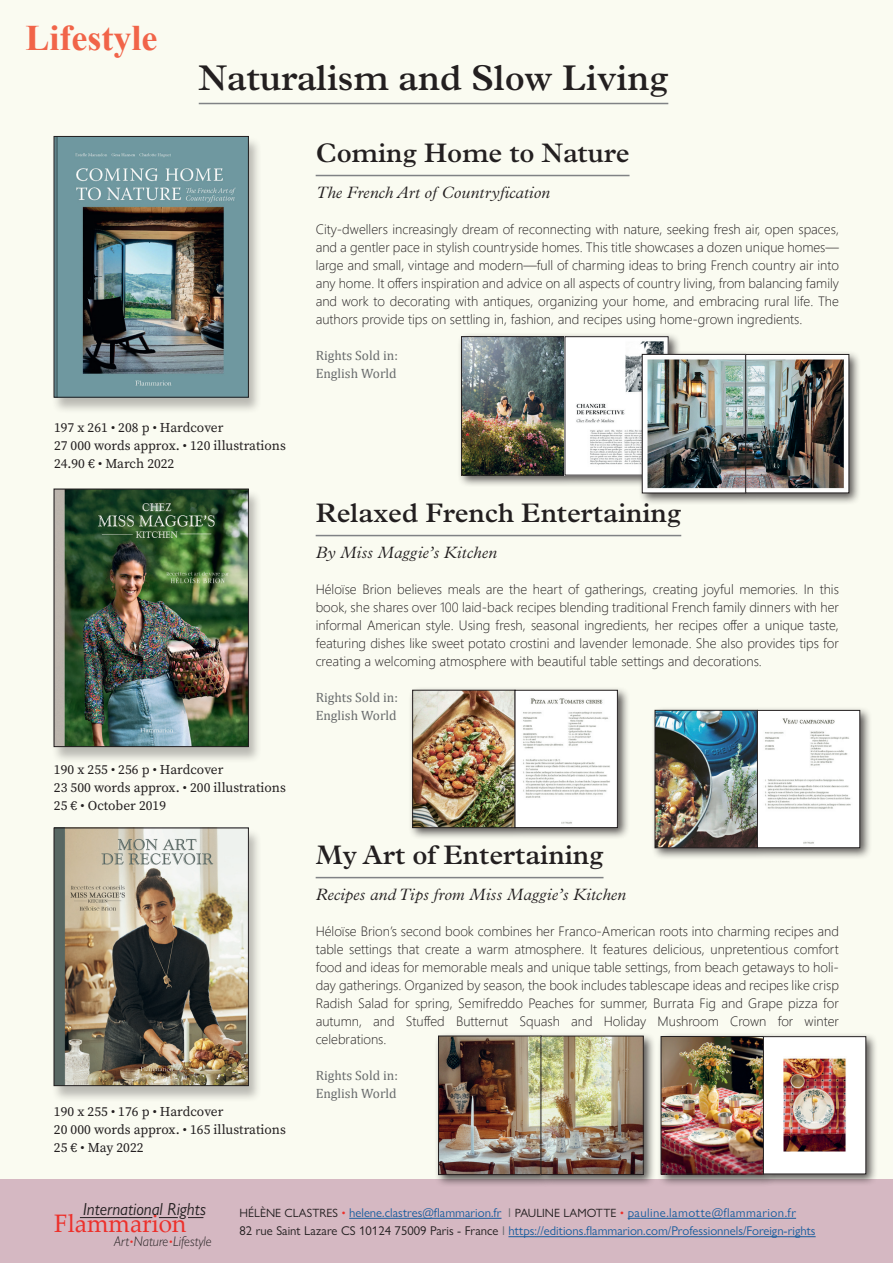
<style>
.page{position:relative;width:893px;height:1263px;background:#fafbf1}
.page>*{position:absolute;margin:0;border:0;box-sizing:border-box;transform-origin:0 0}
.t1{font:600 36px "Plantin";color:#231f20}
.t2{font:700 36px "Times New Roman";color:#f16449}
.t3{font:600 27px "Plantin";color:#231f20}
.t4{font:25.2px "Palatino Linotype";color:#ed302b;scale:.96 1}
.t5{font:italic 17.55px "Gill Sans Nova";color:#231f20;scale:.96 1}
.t6{font:italic 300 16.5px "Plantin";letter-spacing:.01em;color:#231f20}
.t7{font:italic 300 14.1px "Gill Sans Nova";color:#231f20;scale:.96 1}
.t8{font:300 13.5px/18px "Segoe UI";color:#231f20;text-align:justify}
.t9{font:13.5px/18px "Source Serif Variable";color:#231f20}
.t10{font:13.5px/18px "Cambria";color:#696c6d}
.t11{font:12.75px/18.5px "Gill Sans Nova";color:#175d9e}
.s1{font-size:12.6px;color:#ed302b}
.s2{font-size:12px;color:#231f20}
.s3{font-size:12px;color:#ed302b}
.s4{color:#6c6d70}
.s5{color:#231f20}
</style>
<div class="page">
<div style="left:0;top:1179px;width:893px;height:84px;background:#d5b8c2"></div>
<hr style="left:80px;top:1217px;width:72px;height:1px;background:#231f20">
<svg style="left:159px;top:1217px;width:19px;height:1px"></svg>
<svg style="left:188px;top:1217px;width:15px;height:1px"></svg>
<hr style="left:349px;top:1218px;width:152px;height:1px;background:#175d9e">
<hr style="left:628px;top:1218px;width:168px;height:1px;background:#175d9e">
<hr style="left:508px;top:1236px;width:308px;height:1px;background:#175d9e">
<div style="left:51px;top:136px;width:211px;height:278px;background:#231f20;opacity:.3"></div>
<img style="left:56px;top:138px;width:191px;height:257px">
<div style="left:54px;top:136px;width:195px;height:261px;border:1px solid #231f20"></div>
<div style="left:51px;top:489px;width:211px;height:274px;background:#231f20;opacity:.3"></div>
<img style="left:56px;top:491px;width:191px;height:254px">
<div style="left:54px;top:489px;width:195px;height:258px;border:1px solid #231f20"></div>
<div style="left:51px;top:828px;width:211px;height:274px;background:#231f20;opacity:.3"></div>
<img style="left:56px;top:830px;width:191px;height:254px">
<div style="left:54px;top:828px;width:195px;height:258px;border:1px solid #231f20"></div>
<hr style="left:199px;top:103px;width:469px;height:1px;background:#808285">
<hr style="left:316px;top:175px;width:313px;height:1px;background:#808285">
<hr style="left:316px;top:535px;width:365px;height:1px;background:#808285">
<hr style="left:316px;top:877px;width:287px;height:1px;background:#808285">
<div style="left:457px;top:332px;width:224px;height:156px;background:#231f20;opacity:.75"></div>
<img style="left:463px;top:338px;width:100px;height:135px">
<div style="left:461px;top:336px;width:104px;height:139px;border:1px solid #231f20"></div>
<svg style="left:567px;top:338px;width:99px;height:135px;fill:#fff"></svg>
<div style="left:565px;top:336px;width:103px;height:139px;border:1px solid #231f20"></div>
<div style="left:638px;top:350px;width:224px;height:156px;background:#231f20;opacity:.75"></div>
<img style="left:644px;top:356px;width:100px;height:135px">
<div style="left:642px;top:354px;width:104px;height:139px;border:1px solid #231f20"></div>
<img style="left:747px;top:356px;width:100px;height:135px">
<div style="left:745px;top:354px;width:104px;height:139px;border:1px solid #231f20"></div>
<div style="left:434px;top:1032px;width:120px;height:155px;background:#231f20;opacity:.75"></div>
<img style="left:440px;top:1038px;width:97px;height:135px">
<div style="left:438px;top:1036px;width:103px;height:139px;border:1px solid #231f20"></div>
<div style="left:537px;top:1032px;width:119px;height:155px;background:#231f20;opacity:.75"></div>
<img style="left:543px;top:1038px;width:98px;height:135px">
<div style="left:541px;top:1036px;width:102px;height:139px;border:1px solid #231f20"></div>
<div style="left:657px;top:1032px;width:119px;height:155px;background:#231f20;opacity:.75"></div>
<img style="left:663px;top:1038px;width:96px;height:134px">
<div style="left:661px;top:1036px;width:103px;height:138px;border:1px solid #231f20"></div>
<div style="left:759px;top:1032px;width:119px;height:154px;background:#231f20;opacity:.75"></div>
<img style="left:765px;top:1038px;width:99px;height:134px">
<div style="left:763px;top:1036px;width:103px;height:138px;border:1px solid #231f20"></div>
<div style="left:408px;top:686px;width:222px;height:154px;background:#231f20;opacity:.75"></div>
<img style="left:414px;top:692px;width:99px;height:134px">
<div style="left:412px;top:690px;width:103px;height:138px;border:1px solid #231f20"></div>
<svg style="left:517px;top:692px;width:99px;height:134px;fill:#fff"></svg>
<div style="left:515px;top:690px;width:103px;height:138px;border:1px solid #231f20"></div>
<div style="left:651px;top:706px;width:221px;height:154px;background:#231f20;opacity:.75"></div>
<img style="left:657px;top:712px;width:99px;height:134px">
<div style="left:655px;top:710px;width:103px;height:138px;border:1px solid #231f20"></div>
<svg style="left:759px;top:712px;width:99px;height:134px;fill:#fff"></svg>
<div style="left:757px;top:710px;width:103px;height:138px;border:1px solid #231f20"></div>
<h1 class="t2" style="left:26px;top:12px;width:133px">Lifestyle</h1>
<h1 class="t1" style="left:199px;top:57px;width:471px">Naturalism and Slow Living</h1>
<h2 class="t3" style="left:316px;top:137px;width:315px">Coming Home to Nature</h2>
<p class="t6" style="left:316px;top:183px;width:236px">The French Art of Countryfication</p>
<p class="t8" style="left:316px;top:219px;width:525px">City-dwellers increasingly dream of reconnecting with nature, seeking fresh air, open spaces, and a gentler pace in stylish countryside homes. This title showcases a dozen unique homes— large and small, vintage and modern—full of charming ideas to bring French country air into any home. It offers inspiration and advice on all aspects of country living, from balancing family and work to decorating with antiques, organizing your home, and embracing rural life. The authors provide tips on settling in, fashion, and recipes using home-grown ingredients.</p>
<p class="t10" style="left:316px;top:346px;width:84px">Rights Sold in:<br>English World</p>
<p class="t9" style="left:54px;top:419px;width:233px">197 x 261 • 208 p • Hardcover<br>27 000 words approx. • 120 illustrations<br>24.90 € • March 2022</p>
<p class="t9" style="left:54px;top:760px;width:233px">190 x 255 • 256 p • Hardcover<br>23 500 words approx. • 200 illustrations<br>25 € • October 2019</p>
<p class="t9" style="left:54px;top:1102px;width:233px">190 x 255 • 176 p • Hardcover<br>20 000 words approx. • 165 illustrations<br>25 € • May 2022</p>
<h2 class="t3" style="left:316px;top:497px;width:367px">Relaxed French Entertaining</h2>
<p class="t6" style="left:316px;top:543px;width:183px">By Miss Maggie’s Kitchen</p>
<p class="t8" style="left:316px;top:579px;width:525px">Héloïse Brion believes meals are the heart of gatherings, creating joyful memories. In this book, she shares over 100 laid-back recipes blending traditional French family dinners with her informal American style. Using fresh, seasonal ingredients, her recipes offer a unique taste, featuring dishes like sweet potato crostini and lavender lemonade. She also provides tips for creating a welcoming atmosphere with beautiful table settings and decorations.</p>
<p class="t10" style="left:316px;top:688px;width:84px">Rights Sold in:<br>English World</p>
<h2 class="t3" style="left:316px;top:839px;width:289px">My Art of Entertaining</h2>
<p class="t6" style="left:316px;top:885px;width:312px">Recipes and Tips from Miss Maggie’s Kitchen</p>
<p class="t8" style="left:316px;top:921px;width:525px">Héloïse Brion’s second book combines her Franco-American roots into charming recipes and table settings that create a warm atmosphere. It features delicious, unpretentious comfort food and ideas for memorable meals and unique table settings, from beach getaways to holi&shy;day gatherings. Organized by season, the book includes tablescape ideas and recipes like crisp Radish Salad for spring, Semifreddo Peaches for summer, Burrata Fig and Grape pizza for autumn, and Stuffed Butternut Squash and Holiday Mushroom Crown for winter celebrations.</p>
<p class="t10" style="left:316px;top:1066px;width:84px">Rights Sold in:<br>English World</p>
<p class="t5" style="left:83px;top:1198px;width:130px">International Rights</p>
<p class="t7" style="left:114px;top:1233px;width:103px">Art<span class="s1">•</span>Nature<span class="s1">•</span>Lifestyle</p>
<h3 class="t4" style="left:54px;top:1205px;width:139px">Flammarion</h3>
<p class="t11" style="left:240px;top:1203px;width:578px"><span class="s2">HÉLÈNE CLASTRES</span> <span class="s3">•</span> helene.clastres@flammarion.fr <span class="s4">I</span> <span class="s2">PAULINE LAMOTTE</span> <span class="s3">•</span> pauline.lamotte@flammarion.fr<br><span class="s5">82 rue Saint Lazare CS 10124 75009 Paris - France</span> <span class="s4">I</span> https://editions.flammarion.com/Professionnels/Foreign-rights</p>
</div>
